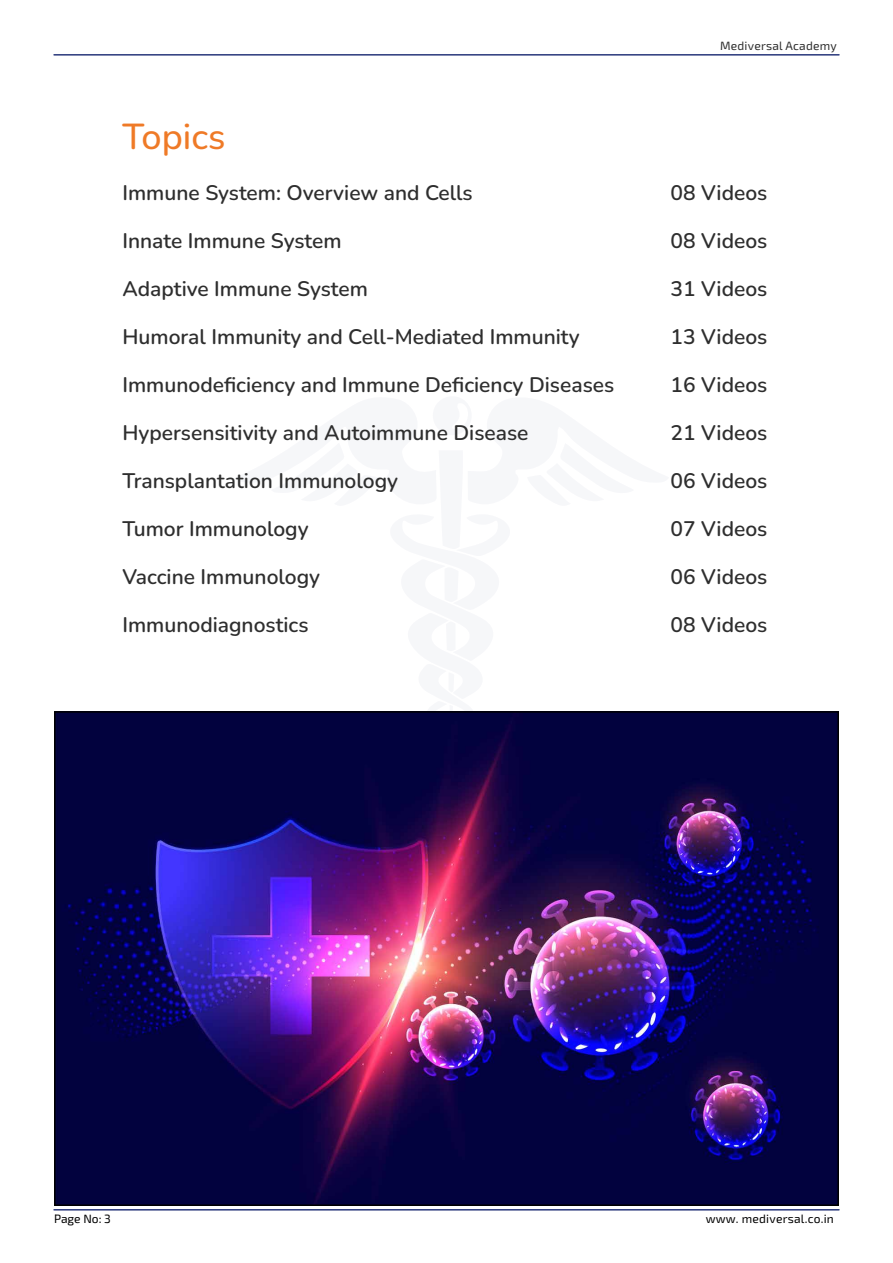
<style>
.page{position:relative;width:893px;height:1263px;background:#fff}
.page>*{position:absolute;margin:0;border:0;box-sizing:border-box;transform-origin:0 0}
.t1{font:500 36px "Nunito";color:#ef7a27}
.t2{font:600 21px "Nunito";color:#2e2e2e}
.t3{font:12px "Exo 2";letter-spacing:.02em;color:#000}
.t4{font:12px "Exo 2";letter-spacing:.02em;color:#2e2e2e}
</style>
<div class="page">
<hr style="left:54px;top:1209px;width:785px;height:1px;background:#28377b">
<hr style="left:54px;top:54px;width:785px;height:2px;background:#28377b">
<img style="left:57px;top:714px;width:779px;height:489px">
<h1 class="t1" style="left:122px;top:112px;width:105px">Topics</h1>
<p class="t2" style="left:122px;top:178px;width:352px">Immune System: Overview and Cells</p>
<p class="t2" style="left:122px;top:226px;width:221px">Innate Immune System</p>
<p class="t2" style="left:122px;top:274px;width:247px">Adaptive Immune System</p>
<p class="t2" style="left:122px;top:322px;width:459px">Humoral Immunity and Cell-Mediated Immunity</p>
<p class="t2" style="left:122px;top:370px;width:493px">Immunodeficiency and Immune Deficiency Diseases</p>
<p class="t2" style="left:122px;top:418px;width:408px">Hypersensitivity and Autoimmune Disease</p>
<p class="t2" style="left:122px;top:466px;width:277px">Transplantation Immunology</p>
<p class="t2" style="left:122px;top:514px;width:188px">Tumor Immunology</p>
<p class="t2" style="left:122px;top:562px;width:199px">Vaccine Immunology</p>
<p class="t2" style="left:122px;top:610px;width:188px">Immunodiagnostics</p>
<p class="t4" style="left:720px;top:38px;width:118px">Mediversal Academy</p>
<p class="t2" style="left:670px;top:178px;width:99px">08 Videos</p>
<p class="t2" style="left:670px;top:226px;width:99px">08 Videos</p>
<p class="t2" style="left:670px;top:274px;width:99px">31 Videos</p>
<p class="t2" style="left:670px;top:322px;width:99px">13 Videos</p>
<p class="t2" style="left:670px;top:370px;width:99px">16 Videos</p>
<p class="t2" style="left:670px;top:418px;width:99px">21 Videos</p>
<p class="t2" style="left:670px;top:466px;width:99px">06 Videos</p>
<p class="t2" style="left:670px;top:514px;width:99px">07 Videos</p>
<p class="t2" style="left:670px;top:562px;width:99px">06 Videos</p>
<p class="t2" style="left:670px;top:610px;width:99px">08 Videos</p>
<p class="t3" style="left:54px;top:1210px;width:58px">Page No: 3</p>
<p class="t3" style="left:706px;top:1210px;width:130px">www. mediversal.co.in</p>
</div>
